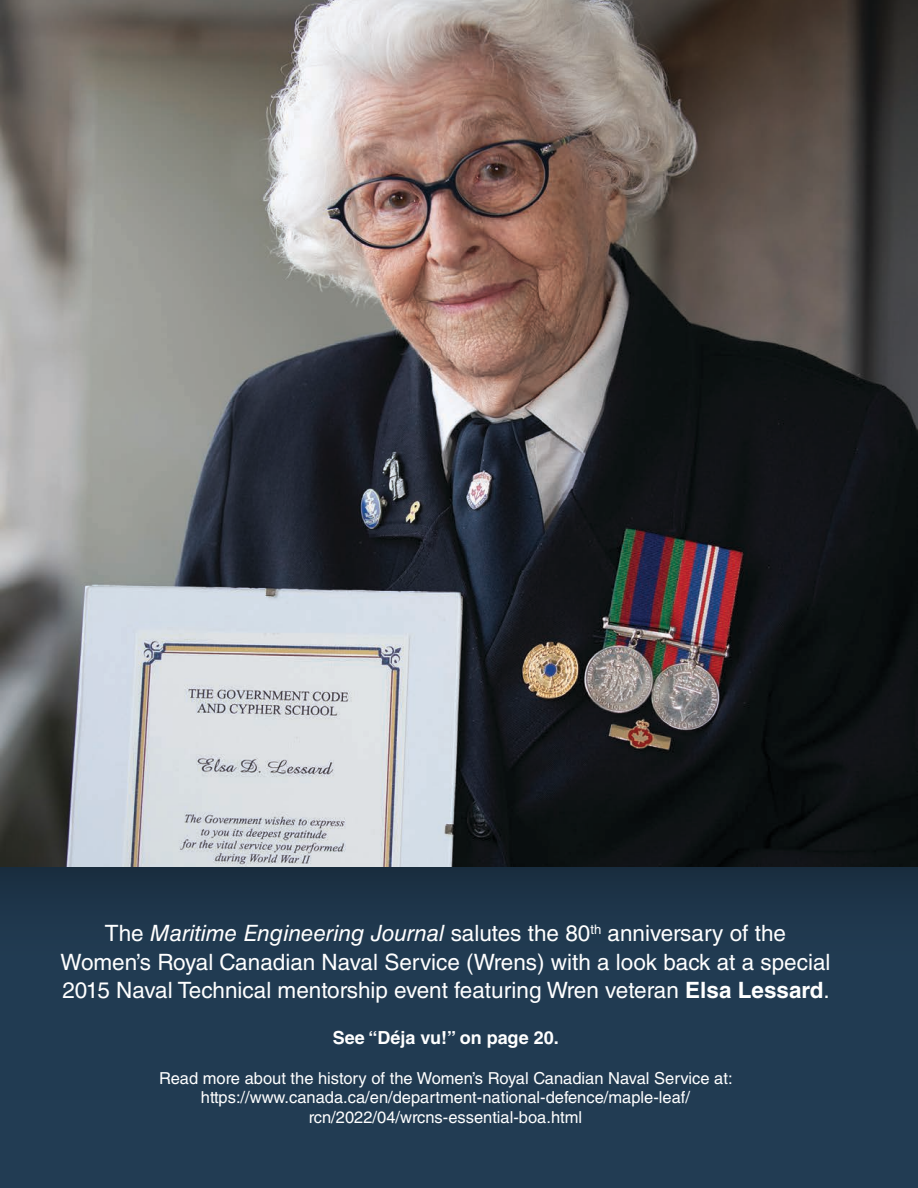
<style>
.page{position:relative;width:918px;height:1188px;background:#223c53}
.page>*{position:absolute;margin:0;border:0;box-sizing:border-box;transform-origin:0 0}
.Photo_Caption{font:22.5px/28.5px "Helvetica LT Std";color:#fff;text-align:center}
.Photo_Caption-2{font:700 18px "Helvetica LT Std";color:#fff}
.Photo_Caption-3{font:16.5px/19.5px "Helvetica LT Std";color:#fff;text-align:center}
.s1{font-style:italic}
.s2{font-weight:700}
</style>
<div class="page">
<div style="left:0;top:866px;width:918px;height:35px;background:#1b3043"></div>
<img style="left:0;top:0;width:918px;height:866px">
<p class="Photo_Caption" style="left:60px;top:919px;width:772px">The <span class="s1">Maritime Engineering Journal</span> salutes the 80<sup>th</sup> anniversary of the<br>Women’s Royal Canadian Naval Service (Wrens) with a look back at a special<br>2015 Naval Technical mentorship event featuring Wren veteran <span class="s2">Elsa Lessard</span>.</p>
<p class="Photo_Caption-2" style="left:333px;top:1027px;width:227px">See “Déja vu!” on page 20.</p>
<p class="Photo_Caption-3" style="left:159px;top:1068px;width:575px">Read more about the history of the Women’s Royal Canadian Naval Service at: https://www.canada.ca/en/department-national-defence/maple-leaf/ rcn/2022/04/wrcns-essential-boa.html</p>
</div>
